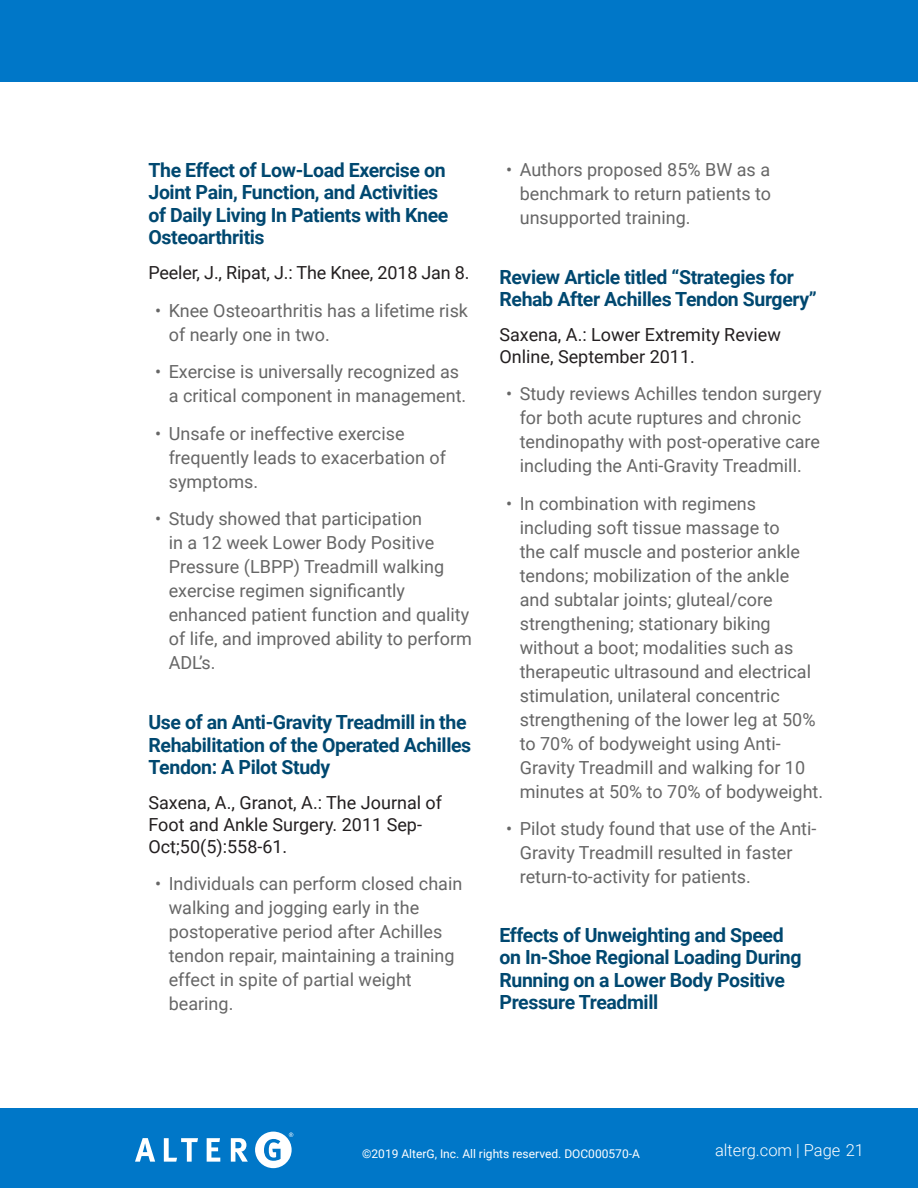
<style>
.page{position:relative;width:918px;height:1188px;background:#fff}
.page>*{position:absolute;margin:0;border:0;box-sizing:border-box;transform-origin:0 0}
.blue_heaeder{font:700 19.5px/22.5px "Roboto";letter-spacing:-.02em;color:#004870}
.t1{font:18px/24px "Roboto";color:#666}
.t2{font:18px/21.6px "Roboto";color:#231f20}
.t3{font:300 16.5px "Roboto";color:#fff}
.t4{font:12px "Roboto";color:#fff}
</style>
<div class="page">
<div style="left:0;top:1108px;width:918px;height:80px;background:#0077c8"></div>
<svg style="left:135px;top:1138px;width:20px;height:24px"></svg>
<svg style="left:164px;top:1138px;width:34px;height:24px"></svg>
<svg style="left:207px;top:1138px;width:13px;height:24px"></svg>
<svg style="left:231px;top:1138px;width:17px;height:24px"></svg>
<svg style="left:255px;top:1132px;width:38px;height:36px"></svg>
<div style="left:0;top:0;width:918px;height:82px;background:#0077c8"></div>
<p class="blue_heaeder" style="left:148px;top:158px;width:301px">The Effect of Low-Load Exercise on<br>Joint Pain, Function, and Activities of Daily Living In Patients with Knee<br>Osteoarthritis</p>
<p class="t2" style="left:148px;top:261px;width:323px">Peeler, J., Ripat, J.: The Knee, 2018 Jan 8.</p>
<p class="t1" style="left:169px;top:298px;width:301px;text-indent:-14px">• Knee Osteoarthritis has a lifetime risk of nearly one in two.</p>
<p class="t1" style="left:169px;top:359px;width:299px;text-indent:-14px">• Exercise is universally recognized as a critical component in management.</p>
<p class="t1" style="left:169px;top:421px;width:279px;text-indent:-14px">• Unsafe or ineffective exercise frequently leads to exacerbation of symptoms.</p>
<p class="t1" style="left:169px;top:506px;width:305px;text-indent:-14px">• Study showed that participation<br>in a 12 week Lower Body Positive<br>Pressure (LBPP) Treadmill walking exercise regimen significantly enhanced patient function and quality of life, and improved ability to perform<br>ADL’s.</p>
<p class="blue_heaeder" style="left:148px;top:710px;width:324px">Use of an Anti-Gravity Treadmill in the<br>Rehabilitation of the Operated Achilles<br>Tendon: A Pilot Study</p>
<p class="t2" style="left:148px;top:791px;width:295px">Saxena, A., Granot, A.: The Journal of<br>Foot and Ankle Surgery. 2011 Sep-<br>Oct;50(5):558-61.</p>
<p class="t1" style="left:169px;top:871px;width:295px;text-indent:-14px">• Individuals can perform closed chain walking and jogging early in the postoperative period after Achilles tendon repair, maintaining a training effect in spite of partial weight bearing.</p>
<p class="t1" style="left:520px;top:156px;width:253px;text-align:justify;text-indent:-14px">• Authors proposed 85% BW as a benchmark to return patients to unsupported training.</p>
<p class="blue_heaeder" style="left:500px;top:265px;width:319px">Review Article titled “Strategies for<br>Rehab After Achilles Tendon Surgery”</p>
<p class="t2" style="left:500px;top:323px;width:283px">Saxena, A.: Lower Extremity Review<br>Online, September 2011.</p>
<p class="t1" style="left:520px;top:381px;width:303px;text-indent:-14px">• Study reviews Achilles tendon surgery for both acute ruptures and chronic tendinopathy with post-operative care including the Anti-Gravity Treadmill.</p>
<p class="t1" style="left:520px;top:491px;width:305px;text-indent:-14px">• In combination with regimens including soft tissue massage to<br>the calf muscle and posterior ankle tendons; mobilization of the ankle and subtalar joints; gluteal/core strengthening; stationary biking without a boot; modalities such as therapeutic ultrasound and electrical stimulation, unilateral concentric strengthening of the lower leg at 50% to 70% of bodyweight using Anti-Gravity Treadmill and walking for 10 minutes at 50% to 70% of bodyweight.</p>
<p class="t1" style="left:520px;top:816px;width:298px;text-indent:-14px">• Pilot study found that use of the Anti-<br>Gravity Treadmill resulted in faster return-to-activity for patients.</p>
<p class="blue_heaeder" style="left:500px;top:923px;width:304px">Effects of Unweighting and Speed on In-Shoe Regional Loading During<br>Running on a Lower Body Positive<br>Pressure Treadmill</p>
<p class="t4" style="left:362px;top:1146px;width:279px">©2019 AlterG, Inc. All rights reserved. DOC000570-A</p>
<p class="t3" style="left:715px;top:1138px;width:150px">alterg.com | Page 21</p>
</div>
